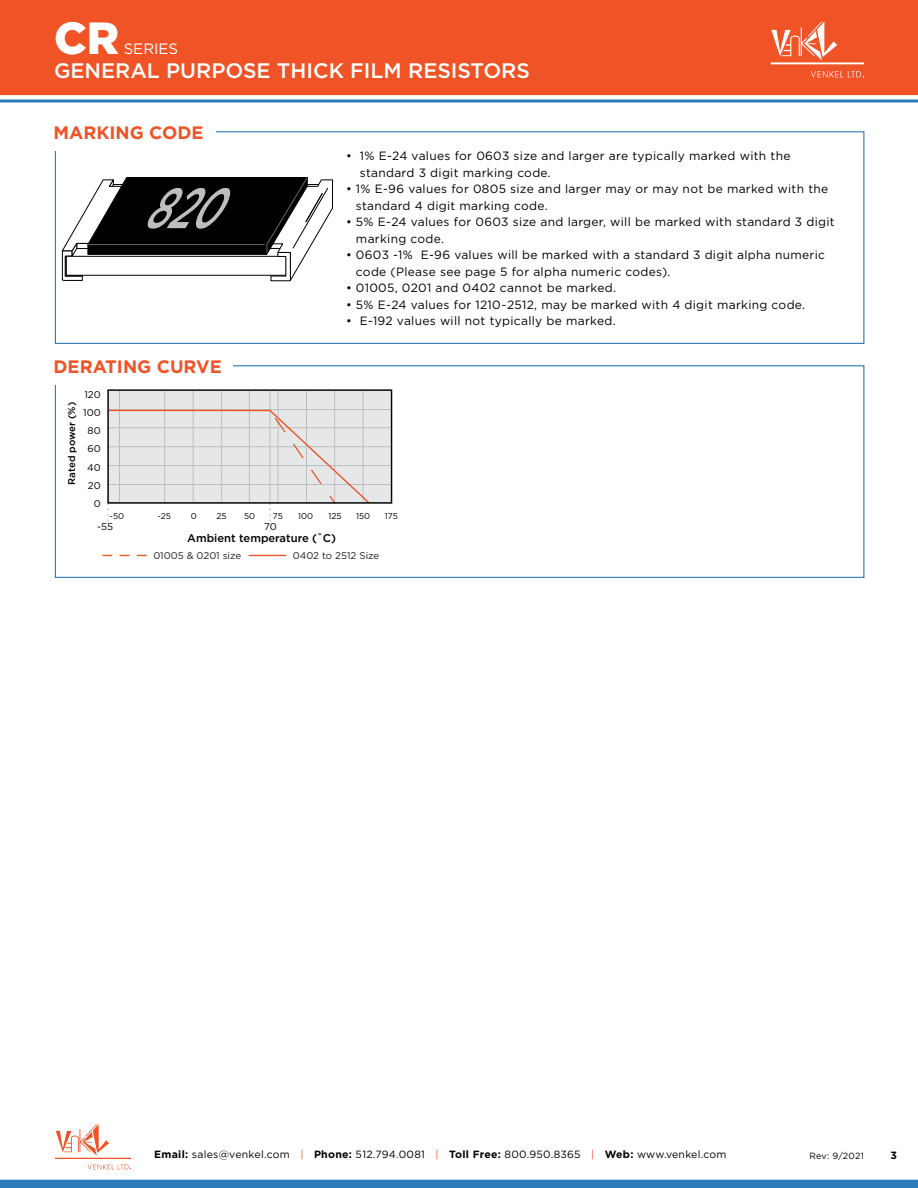
<style>
.page{position:relative;width:918px;height:1188px;background:#fff}
.page>*{position:absolute;margin:0;border:0;box-sizing:border-box;transform-origin:0 0}
.t1{font:900 45px "Gotham";color:#fff}
.t2{font:500 21px "Gotham";color:#fff}
.t3{font:700 18px "Gotham";color:#f05325}
.t4{font:15px "Gotham";color:#fff}
.t5{font:12px/16.5px "Gotham";letter-spacing:.025em;color:#000}
.t6{font:500 11.25px "Gotham";color:#000}
.t7{font:10.5px "Gotham";letter-spacing:.025em;color:#000}
.t8{font:700 10.5px "Gotham";color:#000}
.t9{font:9.75px "Gotham";color:#231f20}
.t10{font:9.75px/18.1px "Gotham";color:#000;text-align:right}
.t11{font:500 9.75px "Gotham";color:#000}
.t12{font:9px "Gotham";letter-spacing:.015em;color:#000}
.t13{font:8.4px "Gotham";color:#000}
.s1{font-weight:700}
.s2{color:#f05325}
</style>
<div class="page">
<div style="left:0;top:0;width:918px;height:95px;background:#f05325"></div>
<svg style="left:56px;top:1124px;width:53px;height:32px"></svg>
<svg style="left:88px;top:1164px;width:43px;height:6px"></svg>
<hr style="left:55px;top:1158px;width:76px;height:1px;background:#f05325">
<div style="left:0;top:1180px;width:918px;height:8px;background:#2c7ab8"></div>
<hr style="left:0;top:99px;width:918px;height:3px;background:#2c7ab8">
<svg style="left:771px;top:22px;width:66px;height:39px;background:#f37d5b"></svg>
<svg style="left:811px;top:71px;width:53px;height:6px"></svg>
<hr style="left:771px;top:62px;width:93px;height:2px;background:#fff">
<div style="left:108px;top:390px;width:284px;height:113px;background:#e6e7e8"></div>
<hr style="left:119px;top:390px;width:1px;height:113px;background:#bcbec0">
<hr style="left:164px;top:390px;width:1px;height:113px;background:#bcbec0">
<hr style="left:193px;top:390px;width:1px;height:113px;background:#bcbec0">
<hr style="left:221px;top:390px;width:1px;height:112px;background:#bcbec0">
<hr style="left:249px;top:390px;width:1px;height:113px;background:#bcbec0">
<hr style="left:278px;top:391px;width:1px;height:112px;background:#bcbec0">
<hr style="left:270px;top:390px;width:1px;height:113px;background:#bcbec0">
<hr style="left:306px;top:390px;width:1px;height:113px;background:#bcbec0">
<hr style="left:334px;top:391px;width:1px;height:113px;background:#bcbec0">
<hr style="left:108px;top:409px;width:284px;height:1px;background:#bcbec0">
<hr style="left:108px;top:427px;width:284px;height:1px;background:#bcbec0">
<hr style="left:108px;top:446px;width:284px;height:1px;background:#bcbec0">
<hr style="left:108px;top:465px;width:284px;height:1px;background:#bcbec0">
<hr style="left:108px;top:484px;width:284px;height:1px;background:#bcbec0">
<hr style="left:363px;top:390px;width:1px;height:113px;background:#bcbec0">
<svg style="left:103px;top:555px;width:26px;height:1px"></svg>
<hr style="left:249px;top:555px;width:36px;height:1px;background:#eb5627">
<svg style="left:108px;top:409px;width:262px;height:113px"></svg>
<div style="left:107px;top:389px;width:285px;height:115px;border:1px solid #000"></div>
<div style="left:55px;top:365px;width:809px;height:213px;border:1px solid #2c7ab8"></div>
<div style="left:54px;top:347px;width:179px;height:38px;background:#fff"></div>
<svg style="left:62px;top:177px;width:271px;height:105px"></svg>
<div style="left:55px;top:131px;width:809px;height:213px;border:1px solid #2c7ab8"></div>
<div style="left:54px;top:113px;width:162px;height:38px;background:#fff"></div>
<h1 class="t1" style="left:54px;top:7px;width:67px">CR</h1>
<p class="t4" style="left:124px;top:39px;width:56px">SERIES</p>
<h2 class="t2" style="left:54px;top:56px;width:477px">GENERAL PURPOSE THICK FILM RESISTORS</h2>
<h3 class="t3" style="left:54px;top:121px;width:152px">MARKING CODE</h3>
<h3 class="t3" style="left:54px;top:355px;width:170px">DERATING CURVE</h3>
<p class="t5" style="left:360px;top:147px;width:432px;text-indent:-14px">• 1% E-24 values for 0603 size and larger are typically marked with the standard 3 digit marking code.</p>
<p class="t5" style="left:356px;top:180px;width:474px;text-indent:-10px">• 1% E-96 values for 0805 size and larger may or may not be marked with the standard 4 digit marking code.</p>
<p class="t5" style="left:356px;top:213px;width:480px;text-indent:-10px">• 5% E-24 values for 0603 size and larger, will be marked with standard 3 digit marking code.</p>
<p class="t5" style="left:356px;top:246px;width:471px;text-indent:-10px">• 0603 -1% E-96 values will be marked with a standard 3 digit alpha numeric code (Please see page 5 for alpha numeric codes).</p>
<p class="t5" style="left:346px;top:279px;width:271px">• 01005, 0201 and 0402 cannot be marked.</p>
<p class="t5" style="left:346px;top:296px;width:461px">• 5% E-24 values for 1210~2512, may be marked with 4 digit marking code.</p>
<p class="t5" style="left:346px;top:312px;width:271px">• E-192 values will not typically be marked.</p>
<p class="t10" style="left:83px;top:385px;width:19px">120<br>100<br>80<br>60<br>40<br>20<br>0</p>
<p class="t10" style="left:97px;top:517px;width:18px">-55</p>
<p class="t10" style="left:264px;top:517px;width:14px">70</p>
<p class="t11" style="left:65px;top:485px;width:84px;rotate:-90deg">Rated power (%)</p>
<p class="t13" style="left:110px;top:511px;width:16px">-50</p>
<p class="t13" style="left:157px;top:511px;width:15px">-25</p>
<p class="t13" style="left:191px;top:511px;width:8px">0</p>
<p class="t13" style="left:217px;top:511px;width:12px">25</p>
<p class="t13" style="left:244px;top:511px;width:13px">50</p>
<p class="t13" style="left:273px;top:511px;width:12px">75</p>
<p class="t13" style="left:298px;top:511px;width:17px">100</p>
<p class="t13" style="left:329px;top:511px;width:15px">125</p>
<p class="t13" style="left:356px;top:511px;width:16px">150</p>
<p class="t13" style="left:385px;top:511px;width:15px">175</p>
<p class="t9" style="left:153px;top:549px;width:90px">01005 &amp; 0201 size</p>
<p class="t9" style="left:293px;top:549px;width:88px">0402 to 2512 Size</p>
<p class="t6" style="left:187px;top:530px;width:150px">Ambient temperature (˚C)</p>
<p class="t7" style="left:154px;top:1148px;width:574px"><span class="s1">Email:</span> sales@venkel.com <span class="s2">|</span> <span class="s1">Phone:</span> 512.794.0081 <span class="s2">|</span> <span class="s1">Toll Free:</span> 800.950.8365 <span class="s2">|</span> <span class="s1">Web:</span> www.venkel.com</p>
<p class="t12" style="left:810px;top:1150px;width:56px">Rev: 9/2021</p>
<p class="t8" style="left:890px;top:1148px;width:8px">3</p>
</div>
